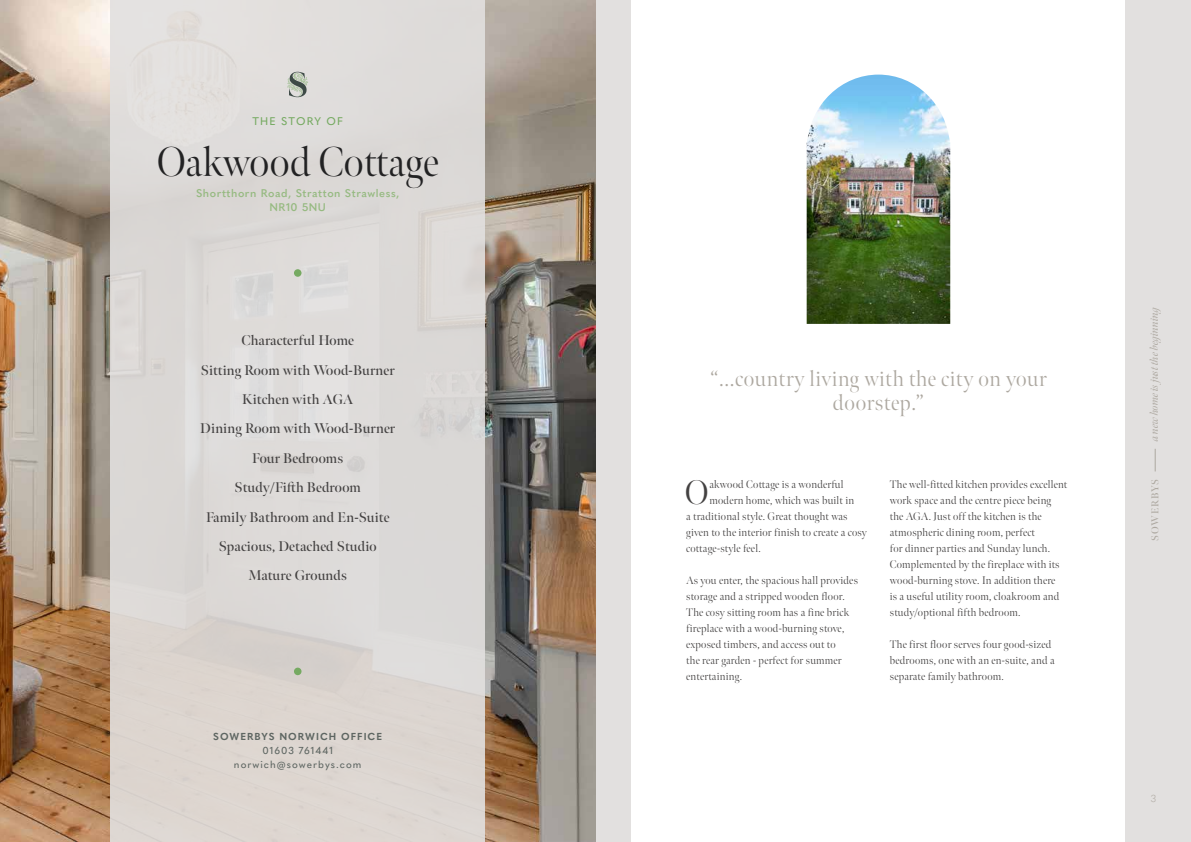
<style>
.page{position:relative;width:1191px;height:842px;background:#fff}
.page>*{position:absolute;margin:0;border:0;box-sizing:border-box;transform-origin:0 0}
.t1{font:300 41.5px "Meno Banner";color:#222223}
.t2{font:300 34px "Meno Banner";color:#434141}
.t3{font:300 22px/24px "Meno Banner";letter-spacing:.025em;color:#ada8a0;text-align:center}
.t4{font:600 14px/29.3px "Meno Banner";letter-spacing:.01em;color:#434141;text-align:center}
.t5{font:300 11px/16px "Meno Banner";letter-spacing:.02em;color:#434141}
.t6{font:600 11px/14px "Quasimoda";letter-spacing:.05em;color:#96ba81;text-align:center}
.t7{font:italic 11px "Meno Banner";letter-spacing:-.01em;color:#ada8a0}
.t8{font:500 11px "Quasimoda";letter-spacing:.1em;color:#76aa62}
.t9{font:500 10px/14px "Quasimoda";letter-spacing:.1em;color:#5e6662;text-align:center}
.t10{font:700 10px "Quasimoda";letter-spacing:.1em;color:#5e6662}
.t11{font:600 10px "Meno Banner";letter-spacing:.08em;color:#ada8a0}
.t12{font:300 10px "Quasimoda";color:#ada8a0}
</style>
<div class="page">
<div style="left:595px;top:0;width:596px;height:842px;background:#e2e0df"></div>
<svg style="left:1155px;top:449px;width:1px;height:22px"></svg>
<img style="left:0;top:0;width:595px;height:842px">
<div style="left:111px;top:0;width:374px;height:842px;background:#ddd8d6"></div>
<div style="left:294px;top:269px;width:7px;height:8px;background:#76aa62;border-radius:50%"></div>
<div style="left:294px;top:668px;width:7px;height:7px;background:#76aa62;border-radius:50%"></div>
<svg style="left:287px;top:72px;width:21px;height:25px"></svg>
<div style="left:631px;top:0;width:494px;height:842px;background:#fff"></div>
<img style="left:806px;top:75px;width:144px;height:249px">
<p class="t8" style="left:252px;top:113px;width:92px">THE STORY OF</p>
<h1 class="t1" style="left:157px;top:137px;width:283px">Oakwood Cottage</h1>
<p class="t6" style="left:196px;top:186px;width:205px">Shortthorn Road, Stratton Strawless,<br>NR10 5NU</p>
<p class="t4" style="left:200px;top:326px;width:196px">Characterful Home<br>Sitting Room with Wood-Burner<br>Kitchen with AGA<br>Dining Room with Wood-Burner<br>Four Bedrooms<br>Study/Fifth Bedroom<br>Family Bathroom and En-Suite<br>Spacious, Detached Studio<br>Mature Grounds</p>
<p class="t10" style="left:213px;top:728px;width:170px">SOWERBYS NORWICH OFFICE</p>
<p class="t9" style="left:234px;top:742px;width:129px">01603 761441 norwich@sowerbys.com</p>
<h3 class="t3" style="left:710px;top:367px;width:338px">“...country living with the city on your doorstep.”</h3>
<h2 class="t2" style="left:685px;top:472px;width:25px">O</h2>
<p class="t5" style="left:709px;top:477px;width:136px">akwood Cottage is a wonderful</p>
<p class="t5" style="left:709px;top:493px;width:146px">modern home, which was built in</p>
<p class="t5" style="left:686px;top:509px;width:163px">a traditional style. Great thought was</p>
<p class="t5" style="left:686px;top:525px;width:182px">given to the interior finish to create a cosy</p>
<p class="t5" style="left:686px;top:541px;width:76px">cottage-style feel.</p>
<p class="t5" style="left:686px;top:573px;width:173px">As you enter, the spacious hall provides storage and a stripped wooden floor.<br>The cosy sitting room has a fine brick fireplace with a wood-burning stove, exposed timbers, and access out to<br>the rear garden - perfect for summer entertaining.</p>
<p class="t5" style="left:889px;top:477px;width:179px">The well-fitted kitchen provides excellent work space and the centre piece being the AGA. Just off the kitchen is the atmospheric dining room, perfect<br>for dinner parties and Sunday lunch.<br>Complemented by the fireplace with its wood-burning stove. In addition there<br>is a useful utility room, cloakroom and study/optional fifth bedroom.</p>
<p class="t5" style="left:889px;top:637px;width:166px">The first floor serves four good-sized bedrooms, one with an en-suite, and a separate family bathroom.</p>
<p class="t7" style="left:1147px;top:441px;width:138px;rotate:-90deg">a new home is just the beginning</p>
<p class="t11" style="left:1149px;top:541px;width:63px;rotate:-90deg">SOWERBYS</p>
<p class="t12" style="left:1150px;top:791px;width:7px">3</p>
</div>
